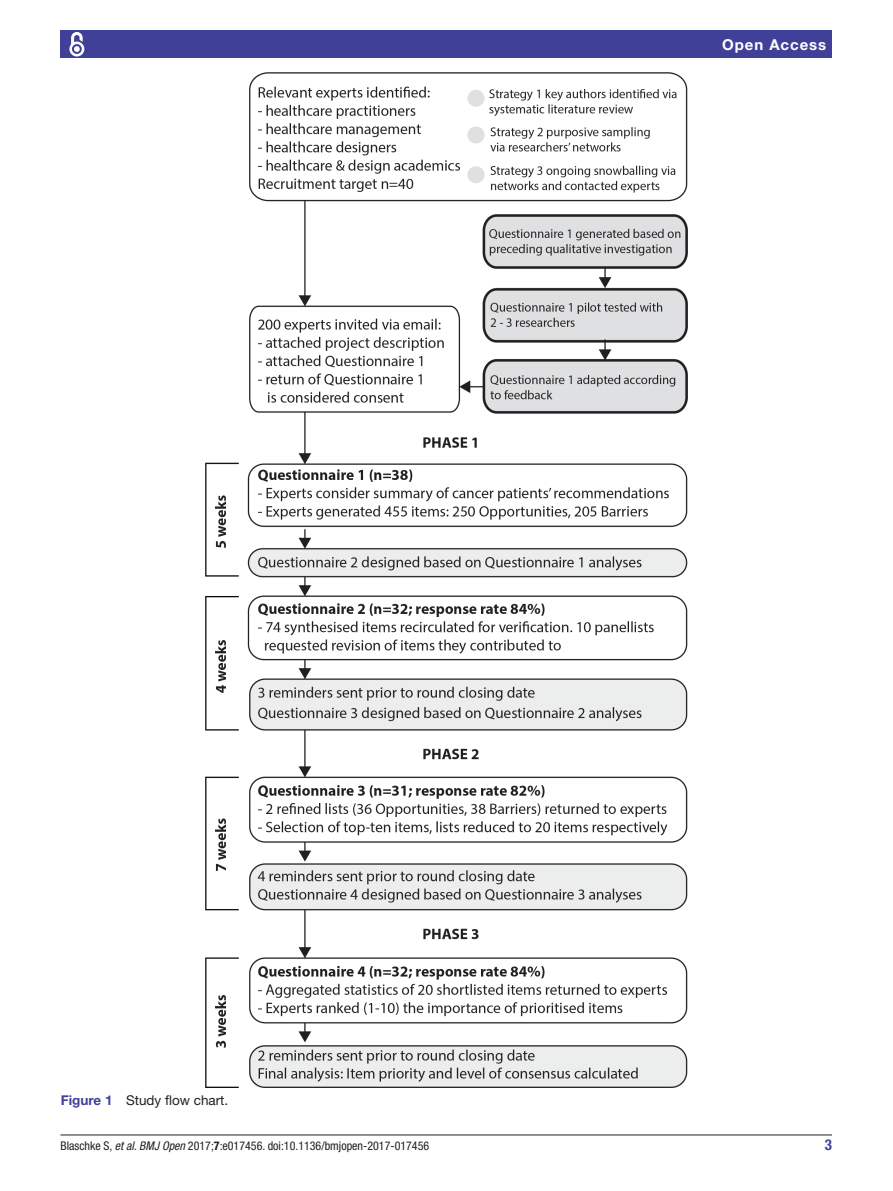
<style>
.page{position:relative;width:893px;height:1191px;background:#fff}
.page>*{position:absolute;margin:0;border:0;box-sizing:border-box;transform-origin:0 0}
.t1{font:700 15px "Helvetica Neue LT Std";letter-spacing:.065em;color:#fff}
.t2{font:700 condensed 15px "Helvetica Neue LT Std";color:#414099}
.t3{font:13.5px "Helvetica Neue LT Std";color:#231f20}
.t4{font:condensed 12px "Helvetica Neue LT Std";color:#231f20}
.s1{font-weight:700;color:#414099}
.s2{font-style:italic}
.s3{font-weight:700}
</style>
<div class="page">
<hr style="left:61px;top:1134px;width:771px;height:1px;background:#231f20">
<div style="left:61px;top:31px;width:771px;height:27px;background:#414099"></div>
<svg style="left:69px;top:32px;width:16px;height:25px"></svg>
<img style="left:205px;top:73px;width:483px;height:1014px">
<p class="t3" style="left:61px;top:1092px;width:169px"><span class="s1">Figure 1</span> Study flow chart.</p>
<p class="t1" style="left:722px;top:35px;width:106px">Open Access</p>
<p class="t4" style="left:61px;top:1138px;width:370px">Blaschke S, <span class="s2">et al</span>. <span class="s2">BMJ Open</span> 2017;<span class="s3">7</span>:e017456. doi:10.1136/bmjopen-2017-017456</p>
<p class="t2" style="left:825px;top:1135px;width:9px">3</p>
</div>
